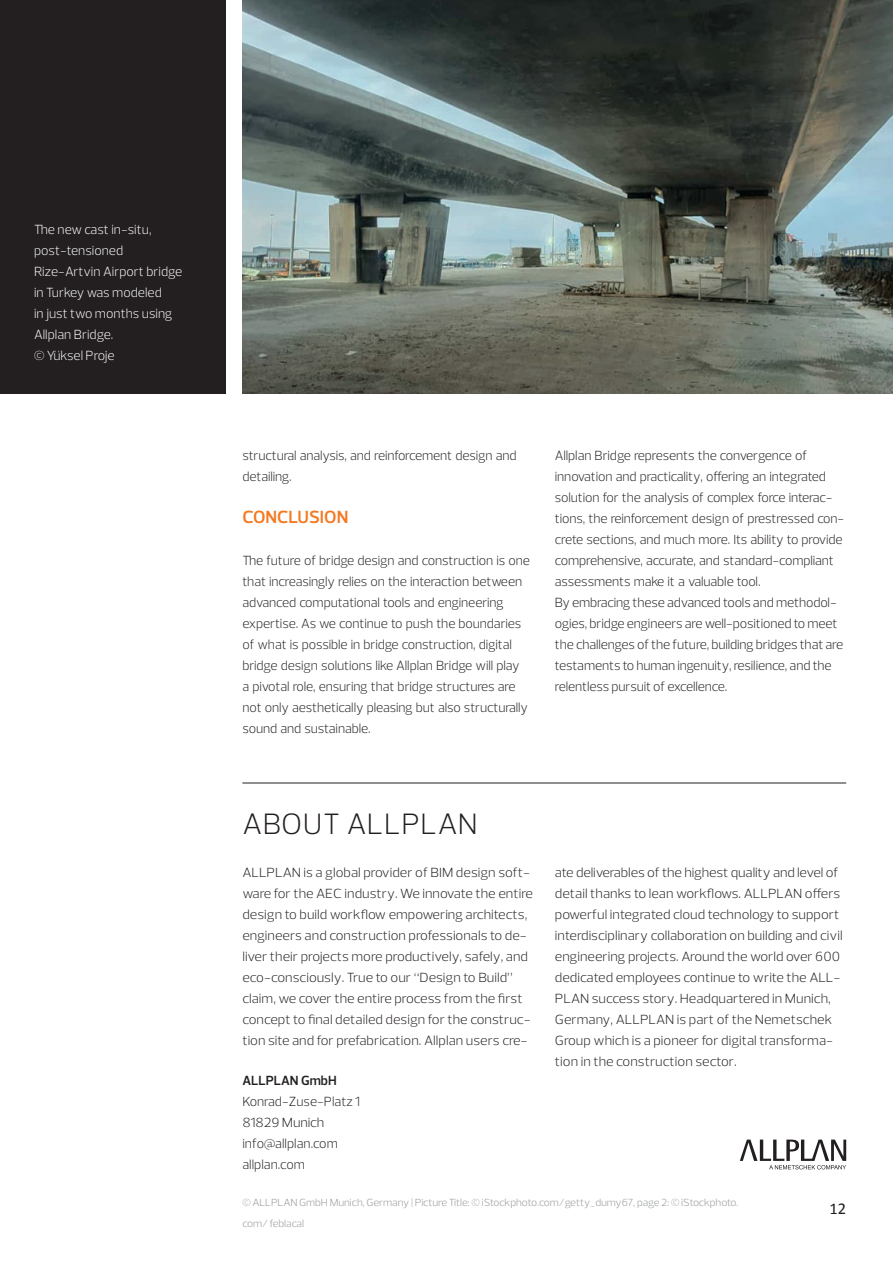
<style>
.page{position:relative;width:893px;height:1263px;background:#fff}
.page>*{position:absolute;margin:0;border:0;box-sizing:border-box;transform-origin:0 0}
.boilerplate{font:300 30px "Prelo";letter-spacing:.02em;color:#231f20}
.subhead{font:600 18px "Prelo";color:#f47921}
.t1{font:16.5px "Calibri";color:#231f20}
.subhead-2{font:300 13.5px/21px "Prelo";letter-spacing:-.01em;color:#231f20;scale:1.05 1}
.subhead-3{font:300 13.5px/21px "Prelo";letter-spacing:-.01em;color:#231f20}
.fließtext{font:300 13.5px/21px "Prelo";letter-spacing:-.01em;color:#231f20}
.fließtext-2{font:300 13.5px/21px "Prelo";color:#fff}
.t2{font:600 13.5px "Prelo";color:#231f20}
.t3{font:300 10.5px/21px "Prelo";letter-spacing:-.01em;color:#939598;scale:1.05 1}
</style>
<div class="page">
<img style="left:242px;top:0;width:651px;height:393px">
<div style="left:0;top:0;width:225px;height:393px;background:#231f20"></div>
<svg style="left:740px;top:1139px;width:106px;height:30px"></svg>
<hr style="left:242px;top:783px;width:604px;height:1px;background:#231f20">
<p class="fließtext-2" style="left:34px;top:219px;width:150px">The new cast in-situ, post-tensioned<br>Rize-Artvin Airport bridge in Turkey was modeled<br>in just two months using<br>Allplan Bridge.</p>
<p class="fließtext-2" style="left:34px;top:345px;width:82px">© Yüksel Proje</p>
<p class="subhead-3" style="left:242px;top:445px;width:276px">structural analysis, and reinforcement design and detailing.</p>
<p class="subhead" style="left:242px;top:506px;width:107px">CONCLUSION</p>
<p class="subhead-3" style="left:242px;top:550px;width:289px">The future of bridge design and construction is one that increasingly relies on the interaction between advanced computational tools and engineering expertise. As we continue to push the boundaries of what is possible in bridge construction, digital bridge design solutions like Allplan Bridge will play<br>a pivotal role, ensuring that bridge structures are not only aesthetically pleasing but also structurally sound and sustainable.</p>
<p class="subhead-3" style="left:555px;top:445px;width:291px">Allplan Bridge represents the convergence of innovation and practicality, offering an integrated solution for the analysis of complex force interac&shy;tions, the reinforcement design of prestressed con&shy;crete sections, and much more. Its ability to provide comprehensive, accurate, and standard-compliant assessments make it a valuable tool.</p>
<p class="fließtext" style="left:555px;top:592px;width:290px">By embracing these advanced tools and methodol&shy;ogies, bridge engineers are well-positioned to meet the challenges of the future, building bridges that are testaments to human ingenuity, resilience, and the relentless pursuit of excellence.</p>
<p class="boilerplate" style="left:243px;top:806px;width:237px">ABOUT ALLPLAN</p>
<p class="subhead-2" style="left:242px;top:862px;width:278px">ALLPLAN is a global provider of BIM design soft&shy;ware for the AEC industry. We innovate the entire design to build workflow empowering architects, engineers and construction professionals to de&shy;liver their projects more productively, safely, and eco-consciously. True to our “Design to Build” claim, we cover the entire process from the first concept to final detailed design for the construc&shy;tion site and for prefabrication. Allplan users cre-</p>
<p class="subhead-2" style="left:555px;top:862px;width:276px">ate deliverables of the highest quality and level of detail thanks to lean workflows. ALLPLAN offers powerful integrated cloud technology to support interdisciplinary collaboration on building and civil engineering projects. Around the world over 600 dedicated employees continue to write the ALL-PLAN success story. Headquartered in Munich, Germany, ALLPLAN is part of the Nemetschek Group which is a pioneer for digital transforma&shy;tion in the construction sector.</p>
<p class="t2" style="left:242px;top:1072px;width:96px">ALLPLAN GmbH</p>
<p class="subhead-3" style="left:242px;top:1091px;width:119px">Konrad-Zuse-Platz 1</p>
<p class="subhead-2" style="left:242px;top:1112px;width:80px">81829 Munich</p>
<p class="subhead-3" style="left:242px;top:1133px;width:97px">info@allplan.com</p>
<p class="subhead-3" style="left:242px;top:1154px;width:64px">allplan.com</p>
<p class="t3" style="left:242px;top:1192px;width:474px">© ALLPLAN GmbH Munich, Germany | Picture Title: © iStockphoto.com/getty_dumy67, page 2: © iStockphoto. com/ feblacal</p>
<p class="t1" style="left:829px;top:1198px;width:18px">12</p>
</div>
